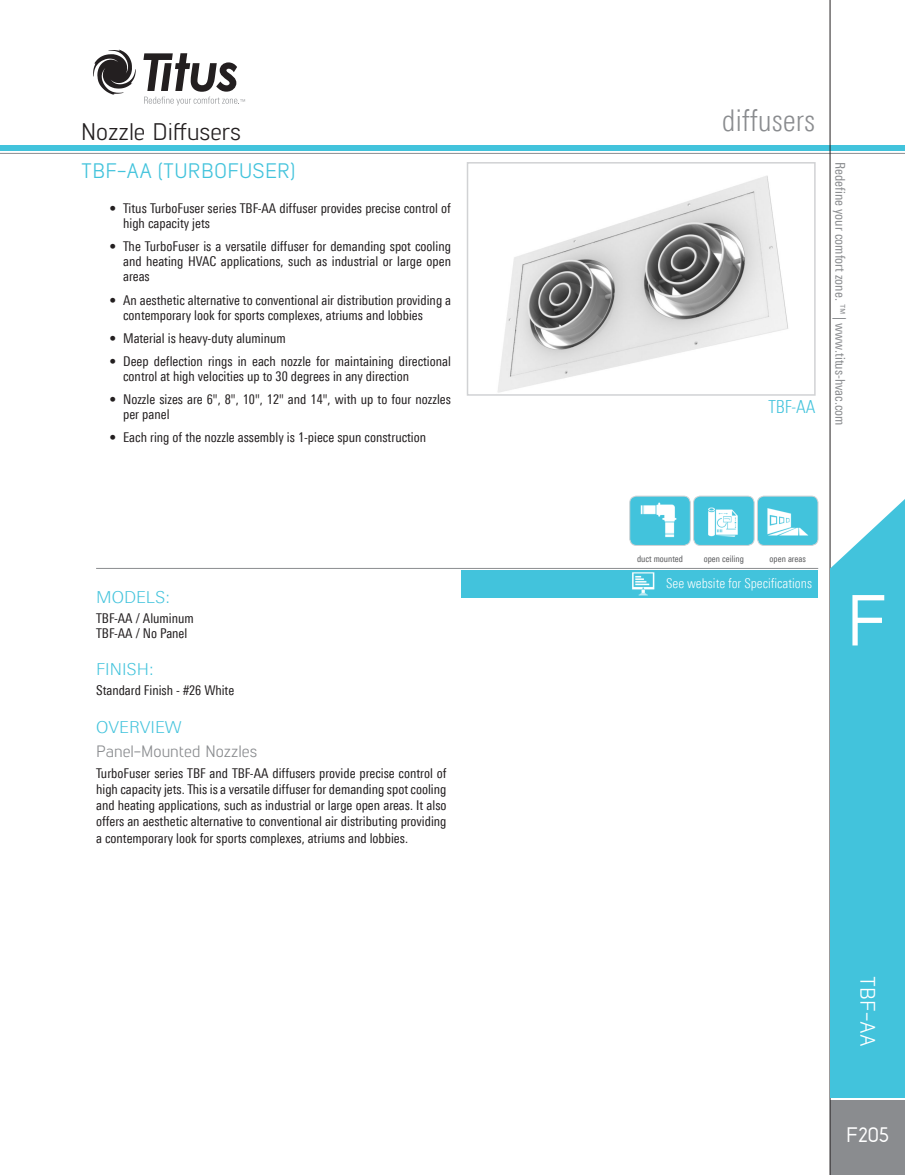
<style>
.page{position:relative;width:905px;height:1175px;background:#fff}
.page>*{position:absolute;margin:0;border:0;box-sizing:border-box;transform-origin:0 0}
.t1{font:500 72px "Lintel";color:#fff}
.t2{font:300 condensed 30px "LT Univers";color:#8a8c8f}
.catalog_title_-_1{font:24px "Lintel";color:#231f20}
.catalog_title_-_prod{font:21px "Lintel";letter-spacing:.01em;color:#42c3dc}
.catalog_model_-_righ{font:21px "Lintel";color:#fff}
.t3{font:500 21px "Lintel";color:#fff}
.model_name_-_2017{font:300 condensed 18px "LT Univers";color:#42c3dc}
.Titus_heading_3_2017{font:300 16.5px "LT Univers Basic";color:#42c3dc}
.catalog_-_overview_s{font:16.5px "Lintel";color:#8a8c8f}
.catalog_-_overview_s-2{font:condensed 13.5px/15px "LT Univers";color:#231f20}
.Paragraph{font:condensed 13.5px "LT Univers";color:#231f20}
.t4{font:condensed 13.5px "LT Univers";color:#8a8c8f}
.catalog_web_specific{font:300 condensed 13.5px "LT Univers";color:#fff}
.Icons_2017{font:condensed 9px "LT Univers";color:#57585a}
</style>
<div class="page">
<svg style="left:93px;top:50px;width:43px;height:45px"></svg>
<svg style="left:143px;top:53px;width:102px;height:52px"></svg>
<hr style="left:0;top:153px;width:904px;height:1px;background:#8a8c8f">
<div style="left:0;top:146px;width:904px;height:5px;background:#42c3dc"></div>
<div style="left:830px;top:1100px;width:74px;height:74px;background:#8a8c8f"></div>
<hr style="left:829px;top:0;width:1px;height:1174px;background:#231f20">
<div style="left:830px;top:568px;width:74px;height:529px;background:#42c3dc"></div>
<svg style="left:830px;top:492px;width:74px;height:76px"></svg>
<div style="left:693px;top:496px;width:61px;height:49px;background:#42c3dc;border-radius:7px"></div>
<img style="left:708px;top:507px;width:30px;height:30px">
<div style="left:693px;top:496px;width:61px;height:50px;border:1px solid #d1d2d4;border-radius:7px"></div>
<div style="left:629px;top:496px;width:61px;height:49px;background:#42c3dc;border-radius:7px"></div>
<img style="left:640px;top:502px;width:37px;height:36px">
<div style="left:629px;top:496px;width:61px;height:50px;border:1px solid #d1d2d4;border-radius:7px"></div>
<hr style="left:96px;top:568px;width:722px;height:1px;background:#8a8c8f">
<div style="left:461px;top:570px;width:357px;height:28px;background:#42c3dc"></div>
<img style="left:632px;top:572px;width:23px;height:24px">
<img style="left:497px;top:176px;width:291px;height:217px">
<div style="left:467px;top:162px;width:348px;height:234px;border:2px solid #d1d2d4"></div>
<div style="left:757px;top:496px;width:61px;height:49px;background:#42c3dc;border-radius:7px"></div>
<img style="left:767px;top:508px;width:42px;height:28px">
<div style="left:757px;top:496px;width:61px;height:50px;border:1px solid #d1d2d4;border-radius:7px"></div>
<p class="catalog_title_-_1" style="left:81px;top:115px;width:162px">Nozzle Diffusers</p>
<p class="catalog_title_-_prod" style="left:81px;top:156px;width:215px">TBF-AA (TURBOFUSER)</p>
<p class="catalog_-_overview_s-2" style="left:123px;top:201px;width:329px;text-indent:-14px">• Titus TurboFuser series TBF-AA diffuser provides precise control of high capacity jets</p>
<p class="catalog_-_overview_s-2" style="left:123px;top:239px;width:329px;text-align:justify;text-indent:-14px">• The TurboFuser is a versatile diffuser for demanding spot cooling and heating HVAC applications, such as industrial or large open areas</p>
<p class="catalog_-_overview_s-2" style="left:123px;top:292px;width:329px;text-indent:-14px">• An aesthetic alternative to conventional air distribution providing a contemporary look for sports complexes, atriums and lobbies</p>
<p class="catalog_-_overview_s-2" style="left:110px;top:330px;width:178px">• Material is heavy-duty aluminum</p>
<p class="catalog_-_overview_s-2" style="left:123px;top:353px;width:329px;text-indent:-14px">• Deep deflection rings in each nozzle for maintaining directional control at high velocities up to 30 degrees in any direction</p>
<p class="catalog_-_overview_s-2" style="left:123px;top:391px;width:329px;text-indent:-14px">• Nozzle sizes are 6", 8", 10", 12" and 14", with up to four nozzles per panel</p>
<p class="catalog_-_overview_s-2" style="left:110px;top:430px;width:318px">• Each ring of the nozzle assembly is 1-piece spun construction</p>
<p class="Titus_heading_3_2017" style="left:96px;top:587px;width:75px">MODELS:</p>
<p class="Paragraph" style="left:96px;top:610px;width:99px">TBF-AA / Aluminum</p>
<p class="Paragraph" style="left:96px;top:625px;width:93px">TBF-AA / No Panel</p>
<p class="Titus_heading_3_2017" style="left:96px;top:660px;width:59px">FINISH:</p>
<p class="Paragraph" style="left:96px;top:682px;width:140px">Standard Finish - #26 White</p>
<p class="Titus_heading_3_2017" style="left:96px;top:717px;width:87px">OVERVIEW</p>
<p class="catalog_-_overview_s" style="left:96px;top:740px;width:163px">Panel-Mounted Nozzles</p>
<p class="catalog_-_overview_s-2" style="left:96px;top:765px;width:352px;line-height:16.2px;text-align:justify">TurboFuser series TBF and TBF-AA diffusers provide precise control of high capacity jets. This is a versatile diffuser for demanding spot cooling and heating applications, such as industrial or large open areas. It also offers an aesthetic alternative to conventional air distributing providing a contemporary look for sports complexes, atriums and lobbies.</p>
<h2 class="t2" style="left:722px;top:103px;width:95px">diffusers</h2>
<p class="model_name_-_2017" style="left:768px;top:396px;width:49px">TBF-AA</p>
<p class="t4" style="left:848px;top:162px;width:265px;rotate:90deg">Redefine your comfort zone. ™ | www.titus-hvac.com</p>
<p class="Icons_2017" style="left:637px;top:553px;width:47px">duct mounted</p>
<p class="Icons_2017" style="left:703px;top:553px;width:42px">open ceiling</p>
<p class="Icons_2017" style="left:769px;top:553px;width:38px">open areas</p>
<p class="catalog_web_specific" style="left:666px;top:575px;width:147px">See website for Specifications</p>
<h1 class="t1" style="left:848px;top:573px;width:41px">F</h1>
<p class="catalog_model_-_righ" style="left:882px;top:975px;width:73px;rotate:90deg">TBF-AA</p>
<h3 class="t3" style="left:846px;top:1121px;width:44px">F205</h3>
</div>
